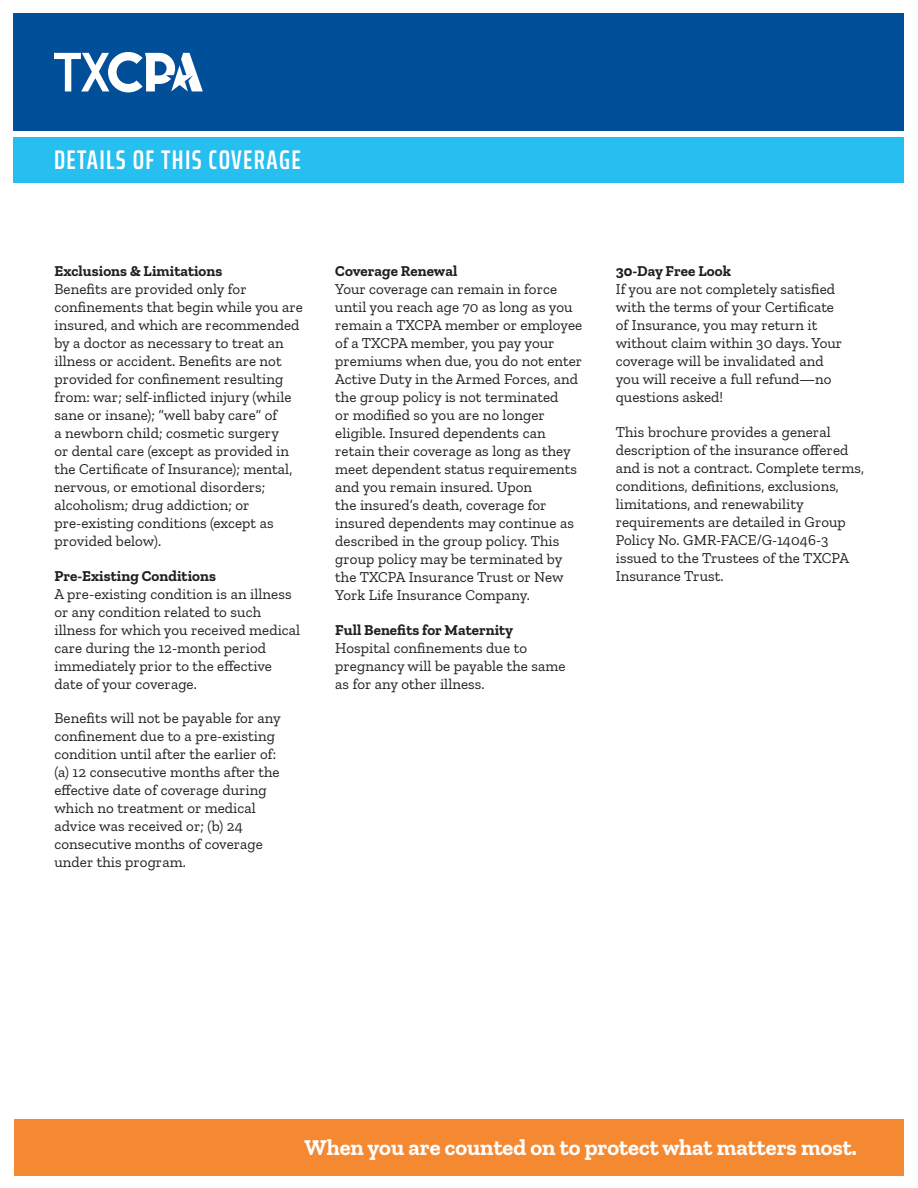
<style>
.page{position:relative;width:918px;height:1188px;background:#fff}
.page>*{position:absolute;margin:0;border:0;box-sizing:border-box;transform-origin:0 0}
.t1{font:600 extra-condensed 27px "Saira";letter-spacing:.05em;color:#fff}
.t2{font:700 22.5px "Zilla Slab";color:#fff}
.t3{font:15px/18px "Zilla Slab";letter-spacing:.005em;color:#231f20}
.t4{font:700 15px "Zilla Slab";letter-spacing:.005em;color:#231f20}
</style>
<div class="page">
<div style="left:14px;top:1119px;width:890px;height:56px;background:#f58932"></div>
<div style="left:14px;top:137px;width:890px;height:46px;background:#26bff0"></div>
<div style="left:14px;top:14px;width:890px;height:117px;background:#014e99"></div>
<svg style="left:54px;top:52px;width:149px;height:40px"></svg>
<p class="t1" style="left:54px;top:139px;width:248px">DETAILS OF THIS COVERAGE</p>
<p class="t4" style="left:54px;top:263px;width:169px">Exclusions &amp; Limitations</p>
<p class="t3" style="left:54px;top:281px;width:250px">Benefits are provided only for confinements that begin while you are insured, and which are recommended by a doctor as necessary to treat an illness or accident. Benefits are not provided for confinement resulting from: war; self-inflicted injury (while sane or insane); “well baby care” of<br>a newborn child; cosmetic surgery<br>or dental care (except as provided in the Certificate of Insurance); mental, nervous, or emotional disorders; alcoholism; drug addiction; or pre-existing conditions (except as provided below).</p>
<p class="t4" style="left:54px;top:567px;width:163px">Pre-Existing Conditions</p>
<p class="t3" style="left:54px;top:585px;width:247px">A pre-existing condition is an illness or any condition related to such illness for which you received medical care during the 12-month period immediately prior to the effective date of your coverage.</p>
<p class="t3" style="left:54px;top:709px;width:228px">Benefits will not be payable for any confinement due to a pre-existing condition until after the earlier of: (a) 12 consecutive months after the effective date of coverage during which no treatment or medical advice was received or; (b) 24 consecutive months of coverage under this program.</p>
<p class="t4" style="left:335px;top:263px;width:124px">Coverage Renewal</p>
<p class="t3" style="left:335px;top:281px;width:248px">Your coverage can remain in force until you reach age 70 as long as you remain a TXCPA member or employee of a TXCPA member, you pay your premiums when due, you do not enter Active Duty in the Armed Forces, and the group policy is not terminated<br>or modified so you are no longer eligible. Insured dependents can retain their coverage as long as they meet dependent status requirements and you remain insured. Upon<br>the insured’s death, coverage for insured dependents may continue as described in the group policy. This group policy may be terminated by the TXCPA Insurance Trust or New York Life Insurance Company.</p>
<p class="t4" style="left:335px;top:621px;width:179px">Full Benefits for Maternity</p>
<p class="t3" style="left:335px;top:639px;width:232px">Hospital confinements due to pregnancy will be payable the same as for any other illness.</p>
<p class="t4" style="left:616px;top:263px;width:117px">30-Day Free Look</p>
<p class="t3" style="left:616px;top:281px;width:228px">If you are not completely satisfied with the terms of your Certificate of Insurance, you may return it without claim within 30 days. Your coverage will be invalidated and you will receive a full refund—no questions asked!</p>
<p class="t3" style="left:616px;top:423px;width:250px">This brochure provides a general description of the insurance offered and is not a contract. Complete terms, conditions, definitions, exclusions, limitations, and renewability requirements are detailed in Group Policy No. GMR-FACE/G-14046-3 issued to the Trustees of the TXCPA Insurance Trust.</p>
<p class="t2" style="left:304px;top:1135px;width:554px">When you are counted on to protect what matters most.</p>
</div>
